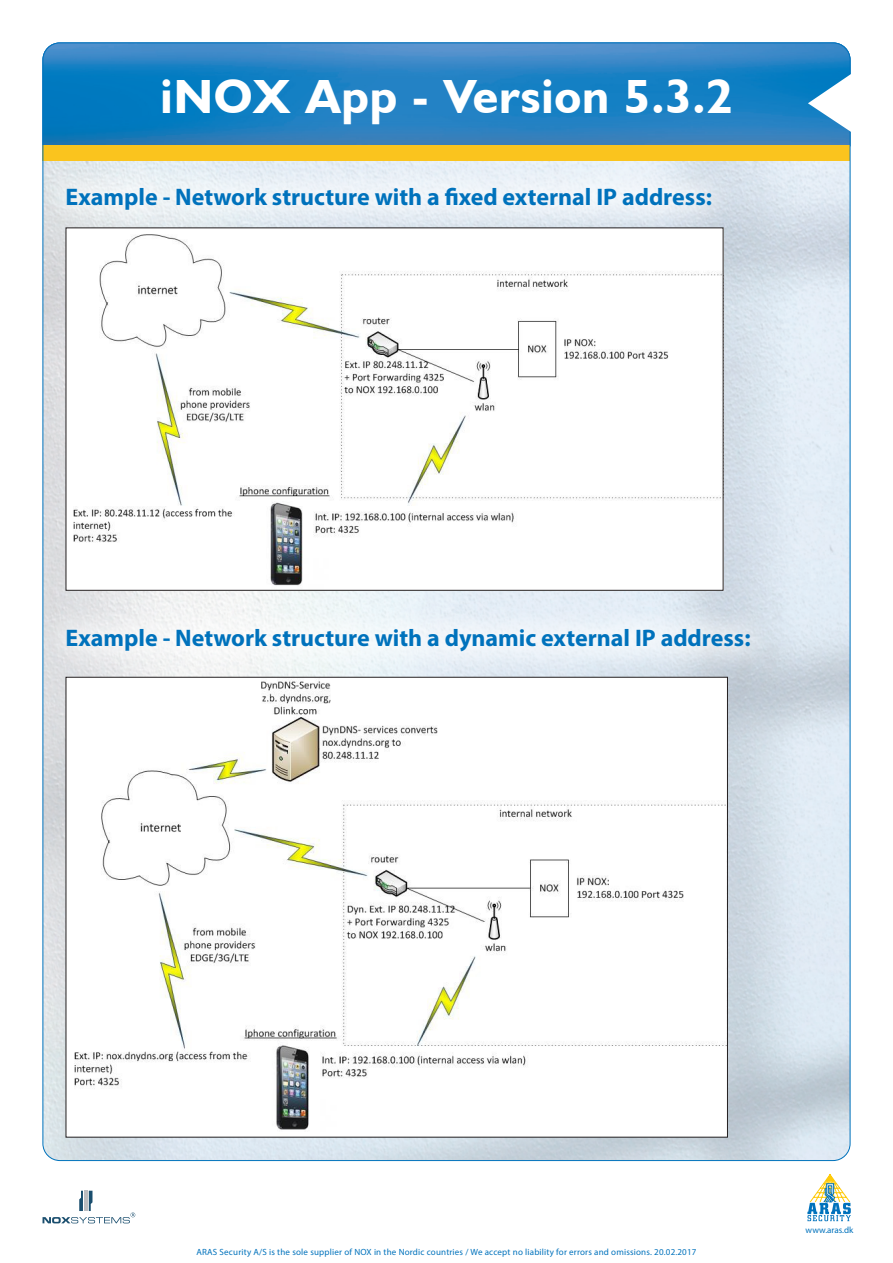
<style>
.page{position:relative;width:893px;height:1263px;background:#fff}
.page>*{position:absolute;margin:0;border:0;box-sizing:border-box;transform-origin:0 0}
.Titel_productgroep_i{font:700 48px "Humanist 521 BT";letter-spacing:.02em;color:#fff}
.Titel_specs{font:700 24px "Myriad Pro";color:#0072bc}
.Titel_productgroep_i-2{font:9px "Myriad Pro";letter-spacing:.02em;color:#0072bc}
.Bodytekst{font:9px "Myriad Pro";color:#0072bc}
</style>
<div class="page">
<svg style="left:807px;top:1174px;width:44px;height:47px"></svg>
<img style="left:43px;top:161px;width:807px;height:999px">
<img style="left:43px;top:43px;width:807px;height:102px">
<div style="left:43px;top:145px;width:807px;height:16px;background:#fac41e"></div>
<svg style="left:808px;top:71px;width:43px;height:64px"></svg>
<svg style="left:43px;top:1191px;width:92px;height:32px"></svg>
<svg style="left:42px;top:160px;width:696px;height:76px;fill:#e9eff5"></svg>
<div style="left:66px;top:228px;width:657px;height:362px;background:#fff"></div>
<img style="left:73px;top:234px;width:648px;height:352px">
<svg style="left:42px;top:602px;width:735px;height:75px;fill:#ecf1f6"></svg>
<img style="left:74px;top:679px;width:652px;height:456px">
<p class="Titel_productgroep_i" style="left:161px;top:67px;width:574px">iNOX App - Version 5.3.2</p>
<p class="Titel_specs" style="left:66px;top:181px;width:648px">Example - Network structure with a fixed external IP address:</p>
<p class="Titel_specs" style="left:66px;top:622px;width:686px">Example - Network structure with a dynamic external IP address:</p>
<p class="Titel_productgroep_i-2" style="left:196px;top:1246px;width:501px">ARAS Security A/S is the sole supplier of NOX in the Nordic countries / We accept no liability for errors and omissions. 20.02.2017</p>
<p class="Bodytekst" style="left:806px;top:1224px;width:49px">www.aras.dk</p>
</div>
